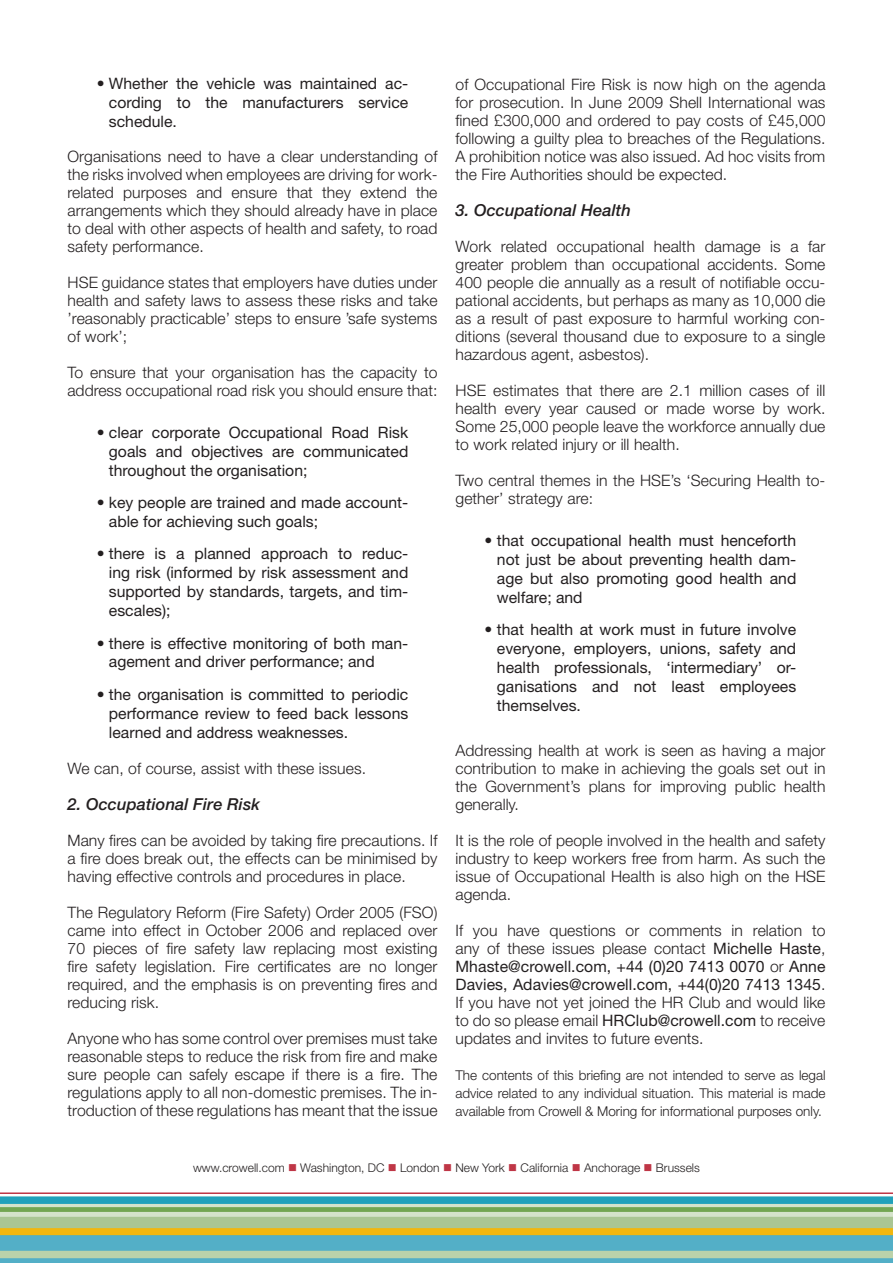
<style>
.page{position:relative;width:893px;height:1263px;background:#fff}
.page>*{position:absolute;margin:0;border:0;box-sizing:border-box;transform-origin:0 0}
.t1{font:italic 500 16.5px "Helvetica Neue";letter-spacing:.005em;color:#231f20}
.t2{font:300 15.75px/18px "Helvetica Neue";letter-spacing:.005em;color:#231f20;text-align:justify}
.t3{font:15.75px/18.9px "Helvetica Neue";color:#231f20;text-align:justify}
.t4{font:300 13.5px/18px "Helvetica Neue";color:#231f20;text-align:justify}
.t5{font:300 12px "Helvetica Neue";color:#231f20}
.s1{font-weight:400}
.s2{color:#bf3646}
</style>
<div class="page">
<svg style="left:0;top:1196px;width:893px;height:67px;background:#8bbc9e"></svg>
<hr style="left:0;top:1192px;width:893px;height:2px;background:#bf3646">
<p class="t3" style="left:109px;top:74px;width:301px;text-indent:-12px">• Whether the vehicle was maintained ac&shy;cording to the manufacturers service schedule.</p>
<p class="t2" style="left:67px;top:147px;width:371px">Organisations need to have a clear understanding of the risks involved when employees are driving for work&shy;related purposes and ensure that they extend the arrangements which they should already have in place to deal with other aspects of health and safety, to road safety performance.</p>
<p class="t2" style="left:68px;top:273px;width:371px">HSE guidance states that employers have duties under health and safety laws to assess these risks and take ’reasonably practicable’ steps to ensure ’safe systems of work’;</p>
<p class="t2" style="left:68px;top:363px;width:371px">To ensure that your organisation has the capacity to address occupational road risk you should ensure that:</p>
<p class="t3" style="left:109px;top:423px;width:301px;text-indent:-12px">• clear corporate Occupational Road Risk goals and objectives are communicated throughout the organisation;</p>
<p class="t3" style="left:109px;top:493px;width:301px;text-indent:-12px">• key people are trained and made account&shy;able for achieving such goals;</p>
<p class="t3" style="left:109px;top:544px;width:301px;text-indent:-12px">• there is a planned approach to reduc&shy;ing risk (informed by risk assessment and supported by standards, targets, and tim&shy;escales);</p>
<p class="t3" style="left:109px;top:633px;width:301px;text-indent:-12px">• there is effective monitoring of both man&shy;agement and driver performance; and</p>
<p class="t3" style="left:109px;top:684px;width:301px;text-indent:-12px">• the organisation is committed to periodic performance review to feed back lessons learned and address weaknesses.</p>
<p class="t2" style="left:67px;top:759px;width:300px">We can, of course, assist with these issues.</p>
<p class="t1" style="left:68px;top:794px;width:194px">2. Occupational Fire Risk</p>
<p class="t2" style="left:68px;top:831px;width:371px">Many fires can be avoided by taking fire precautions. If a fire does break out, the effects can be minimised by having effective controls and procedures in place.</p>
<p class="t2" style="left:68px;top:903px;width:371px">The Regulatory Reform (Fire Safety) Order 2005 (FSO) came into effect in October 2006 and replaced over 70 pieces of fire safety law replacing most existing fire safety legislation. Fire certificates are no longer required, and the emphasis is on preventing fires and reducing risk.</p>
<p class="t2" style="left:67px;top:1029px;width:371px">Anyone who has some control over premises must take reasonable steps to reduce the risk from fire and make sure people can safely escape if there is a fire. The regulations apply to all non-domestic premises. The in&shy;troduction of these regulations has meant that the issue</p>
<p class="t2" style="left:455px;top:75px;width:371px">of Occupational Fire Risk is now high on the agenda for prosecution. In June 2009 Shell International was fined £300,000 and ordered to pay costs of £45,000 following a guilty plea to breaches of the Regulations.<br>A prohibition notice was also issued. Ad hoc visits from the Fire Authorities should be expected.</p>
<p class="t1" style="left:455px;top:200px;width:177px">3. Occupational Health</p>
<p class="t2" style="left:455px;top:237px;width:371px">Work related occupational health damage is a far greater problem than occupational accidents. Some 400 people die annually as a result of notifiable occu&shy;pational accidents, but perhaps as many as 10,000 die as a result of past exposure to harmful working con&shy;ditions (several thousand due to exposure to a single hazardous agent, asbestos).</p>
<p class="t2" style="left:455px;top:381px;width:371px">HSE estimates that there are 2.1 million cases of ill health every year caused or made worse by work.<br>Some 25,000 people leave the workforce annually due to work related injury or ill health.</p>
<p class="t2" style="left:455px;top:471px;width:371px">Two central themes in the HSE’s ‘Securing Health to&shy;gether’ strategy are:</p>
<p class="t3" style="left:497px;top:531px;width:301px;text-indent:-12px">• that occupational health must henceforth not just be about preventing health dam&shy;age but also promoting good health and welfare; and</p>
<p class="t3" style="left:497px;top:620px;width:301px;text-indent:-12px">• that health at work must in future involve everyone, employers, unions, safety and health professionals, ‘intermediary’ or&shy;ganisations and not least employees themselves.</p>
<p class="t2" style="left:455px;top:741px;width:372px">Addressing health at work is seen as having a major contribution to make in achieving the goals set out in the Government’s plans for improving public health generally.</p>
<p class="t2" style="left:455px;top:831px;width:372px">It is the role of people involved in the health and safety industry to keep workers free from harm. As such the issue of Occupational Health is also high on the HSE agenda.</p>
<p class="t2" style="left:455px;top:921px;width:371px">If you have questions or comments in relation to any of these issues please contact <span class="s1">Michelle Haste</span>, <span class="s1">Mhaste@crowell.com, +44 (0)20 7413 0070</span> or <span class="s1">Anne Davies, Adavies@crowell.com, +44(0)20 7413 1345</span>.<br>If you have not yet joined the HR Club and would like to do so please email <span class="s1">HRClub@crowell.com</span> to receive updates and invites to future events.</p>
<p class="t4" style="left:455px;top:1066px;width:371px">The contents of this briefing are not intended to serve as legal advice related to any individual situation. This material is made available from Crowell &amp; Moring for informational purposes only.</p>
<p class="t5" style="left:193px;top:1161px;width:508px">www.crowell.com <span class="s2">■</span> Washington, DC <span class="s2">■</span> London <span class="s2">■</span> New York <span class="s2">■</span> California <span class="s2">■</span> Anchorage <span class="s2">■</span> Brussels</p>
</div>
